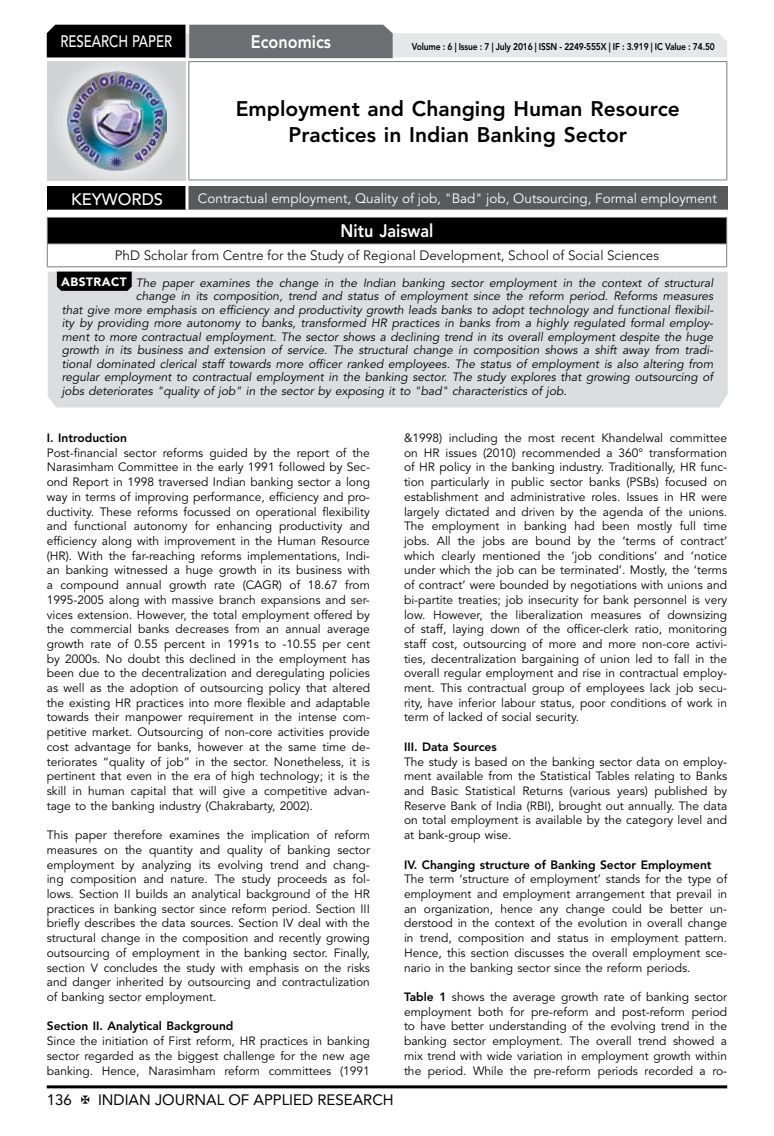
<style>
.page{position:relative;width:774px;height:1136px;background:#fff}
.page>*{position:absolute;margin:0;border:0;box-sizing:border-box;transform-origin:0 0}
.t1{font:800 21px/26.2px "Avenir LT Std";color:#000;text-align:center}
.t2{font:800 18px "Avenir LT Std";color:#fff;scale:.9 1}
.t3{font:500 16.5px "Avenir LT Std";color:#fff;scale:.8 1}
.t4{font:500 16.5px "Avenir LT Std";color:#fff}
.t5{font:15px "Avenir LT Std";color:#000}
.t6{font:300 13.5px "Avenir LT Std";color:#000}
.t7{font:13.5px "Avenir LT Std";color:#fff}
.t8{font:12px/14.7px "Avenir LT Std";color:#000;text-align:justify}
.t9{font:italic 12px "Avenir LT Std";color:#000}
.t10{font:800 12px "Avenir LT Std";color:#000}
.t11{font:800 9.75px "Avenir LT Std";letter-spacing:-.02em;color:#000;scale:.87 1}
.s1{font-weight:900;font-style:normal;color:#fff}
.s2{font-weight:800}
</style>
<div class="page">
<hr style="left:47px;top:1085px;width:680px;height:3px;background:#000">
<div style="left:48px;top:62px;width:137px;height:118px;background:linear-gradient(to right,#d9dadb,#d9dadb)"></div>
<img style="left:68px;top:71px;width:99px;height:100px">
<svg style="left:47px;top:25px;width:680px;height:33px;background:#979899"></svg>
<hr style="left:188px;top:61px;width:539px;height:1px;background:#808285">
<hr style="left:188px;top:62px;width:1px;height:117px;background:#808285">
<hr style="left:726px;top:62px;width:1px;height:117px;background:#808285">
<hr style="left:188px;top:179px;width:539px;height:1px;background:#808285">
<div style="left:47px;top:217px;width:680px;height:27px;background:#000"></div>
<hr style="left:47px;top:217px;width:680px;height:1px;background:#808285">
<hr style="left:47px;top:243px;width:680px;height:1px;background:#808285">
<svg style="left:47px;top:218px;width:1px;height:48px"></svg>
<svg style="left:726px;top:218px;width:1px;height:48px"></svg>
<hr style="left:47px;top:266px;width:680px;height:1px;background:#808285">
<div style="left:48px;top:271px;width:680px;height:136px;background:#dcddde"></div>
<svg style="left:57px;top:271px;width:75px;height:20px"></svg>
<div style="left:47px;top:186px;width:140px;height:25px;background:#000"></div>
<div style="left:187px;top:186px;width:541px;height:25px;background:#58595b"></div>
<hr style="left:185px;top:186px;width:3px;height:24px;background:#fff">
<hr style="left:47px;top:210px;width:140px;height:3px;background:#fff">
<hr style="left:187px;top:210px;width:541px;height:3px;background:#fff">
<h3 class="t3" style="left:60px;top:32px;width:139px">RESEARCH PAPER</h3>
<h2 class="t2" style="left:251px;top:31px;width:90px">Economics</h2>
<p class="t11" style="left:412px;top:41px;width:350px">Volume : 6 | Issue : 7 | July 2016 | ISSN - 2249-555X | IF : 3.919 | IC Value : 74.50</p>
<h1 class="t1" style="left:236px;top:95px;width:446px">Employment and Changing Human Resource<br>Practices in Indian Banking Sector</h1>
<h3 class="t4" style="left:71px;top:189px;width:94px">KEYWORDS</h3>
<p class="t7" style="left:198px;top:190px;width:520px">Contractual employment, Quality of job, "Bad" job, Outsourcing, Formal employment</p>
<h2 class="t2" style="left:341px;top:220px;width:105px">Nitu Jaiswal</h2>
<p class="t6" style="left:115px;top:248px;width:546px">PhD Scholar from Centre for the Study of Regional Development, School of Social Sciences</p>
<p class="t9" style="left:61px;top:276px;width:654px"><span class="s1">ABSTRACT</span> The paper examines the change in the Indian banking sector employment in the context of structural</p>
<p class="t9" style="left:136px;top:289px;width:579px">change in its composition, trend and status of employment since the reform period. Reforms measures</p>
<p class="t9" style="left:62px;top:303px;width:653px">that give more emphasis on efficiency and productivity growth leads banks to adopt technology and functional flexibil-</p>
<p class="t9" style="left:62px;top:316px;width:653px">ity by providing more autonomy to banks, transformed HR practices in banks from a highly regulated formal employ-</p>
<p class="t9" style="left:62px;top:330px;width:653px">ment to more contractual employment. The sector shows a declining trend in its overall employment despite the huge</p>
<p class="t9" style="left:62px;top:343px;width:653px">growth in its business and extension of service. The structural change in composition shows a shift away from tradi-</p>
<p class="t9" style="left:62px;top:357px;width:653px">tional dominated clerical staff towards more officer ranked employees. The status of employment is also altering from</p>
<p class="t9" style="left:62px;top:370px;width:653px">regular employment to contractual employment in the banking sector. The study explores that growing outsourcing of</p>
<p class="t9" style="left:62px;top:384px;width:507px">jobs deteriorates "quality of job" in the sector by exposing it to "bad" characteristics of job.</p>
<p class="t10" style="left:47px;top:430px;width:82px">I. Introduction</p>
<p class="t8" style="left:47px;top:445px;width:325px">Post-financial sector reforms guided by the report of the Narasimham Committee in the early 1991 followed by Sec&shy;ond Report in 1998 traversed Indian banking sector a long way in terms of improving performance, efficiency and pro&shy;ductivity. These reforms focussed on operational flexibility and functional autonomy for enhancing productivity and efficiency along with improvement in the Human Resource (HR). With the far-reaching reforms implementations, Indi&shy;an banking witnessed a huge growth in its business with a compound annual growth rate (CAGR) of 18.67 from 1995-2005 along with massive branch expansions and ser&shy;vices extension. However, the total employment offered by the commercial banks decreases from an annual average growth rate of 0.55 percent in 1991s to -10.55 per cent by 2000s. No doubt this declined in the employment has been due to the decentralization and deregulating policies as well as the adoption of outsourcing policy that altered the existing HR practices into more flexible and adaptable towards their manpower requirement in the intense com&shy;petitive market. Outsourcing of non-core activities provide cost advantage for banks, however at the same time de&shy;teriorates “quality of job” in the sector. Nonetheless, it is pertinent that even in the era of high technology; it is the skill in human capital that will give a competitive advan&shy;tage to the banking industry (Chakrabarty, 2002).</p>
<p class="t8" style="left:47px;top:827px;width:325px">This paper therefore examines the implication of reform measures on the quantity and quality of banking sector employment by analyzing its evolving trend and chang&shy;ing composition and nature. The study proceeds as fol&shy;lows. Section II builds an analytical background of the HR practices in banking sector since reform period. Section III briefly describes the data sources. Section IV deal with the structural change in the composition and recently growing outsourcing of employment in the banking sector. Finally, section V concludes the study with emphasis on the risks and danger inherited by outsourcing and contractulization of banking sector employment.</p>
<p class="t10" style="left:47px;top:1018px;width:188px">Section II. Analytical Background</p>
<p class="t8" style="left:47px;top:1033px;width:325px">Since the initiation of First reform, HR practices in banking sector regarded as the biggest challenge for the new age banking. Hence, Narasimham reform committees (1991</p>
<p class="t5" style="left:47px;top:1090px;width:27px">136</p>
<p class="t5" style="left:98px;top:1090px;width:297px">INDIAN JOURNAL OF APPLIED RESEARCH</p>
<p class="t8" style="left:404px;top:431px;width:325px">&amp;1998) including the most recent Khandelwal committee on HR issues (2010) recommended a 360° transformation of HR policy in the banking industry. Traditionally, HR func&shy;tion particularly in public sector banks (PSBs) focused on establishment and administrative roles. Issues in HR were largely dictated and driven by the agenda of the unions.<br>The employment in banking had been mostly full time jobs. All the jobs are bound by the ‘terms of contract’ which clearly mentioned the ‘job conditions’ and ‘notice under which the job can be terminated’. Mostly, the ‘terms of contract’ were bounded by negotiations with unions and bi-partite treaties; job insecurity for bank personnel is very low. However, the liberalization measures of downsizing of staff, laying down of the officer-clerk ratio, monitoring staff cost, outsourcing of more and more non-core activi&shy;ties, decentralization bargaining of union led to fall in the overall regular employment and rise in contractual employ&shy;ment. This contractual group of employees lack job secu&shy;rity, have inferior labour status, poor conditions of work in term of lacked of social security.</p>
<p class="t10" style="left:404px;top:739px;width:94px">III. Data Sources</p>
<p class="t8" style="left:404px;top:754px;width:325px">The study is based on the banking sector data on employ&shy;ment available from the Statistical Tables relating to Banks and Basic Statistical Returns (various years) published by Reserve Bank of India (RBI), brought out annually. The data on total employment is available by the category level and at bank-group wise.</p>
<p class="t10" style="left:404px;top:857px;width:309px">IV. Changing structure of Banking Sector Employment</p>
<p class="t8" style="left:404px;top:872px;width:325px">The term ‘structure of employment’ stands for the type of employment and employment arrangement that prevail in an organization, hence any change could be better un&shy;derstood in the context of the evolution in overall change in trend, composition and status in employment pattern.<br>Hence, this section discusses the overall employment sce&shy;nario in the banking sector since the reform periods.</p>
<p class="t8" style="left:404px;top:989px;width:325px"><span class="s2">Table 1</span> shows the average growth rate of banking sector employment both for pre-reform and post-reform period to have better understanding of the evolving trend in the banking sector employment. The overall trend showed a mix trend with wide variation in employment growth within the period. While the pre-reform periods recorded a ro-</p>
</div>
